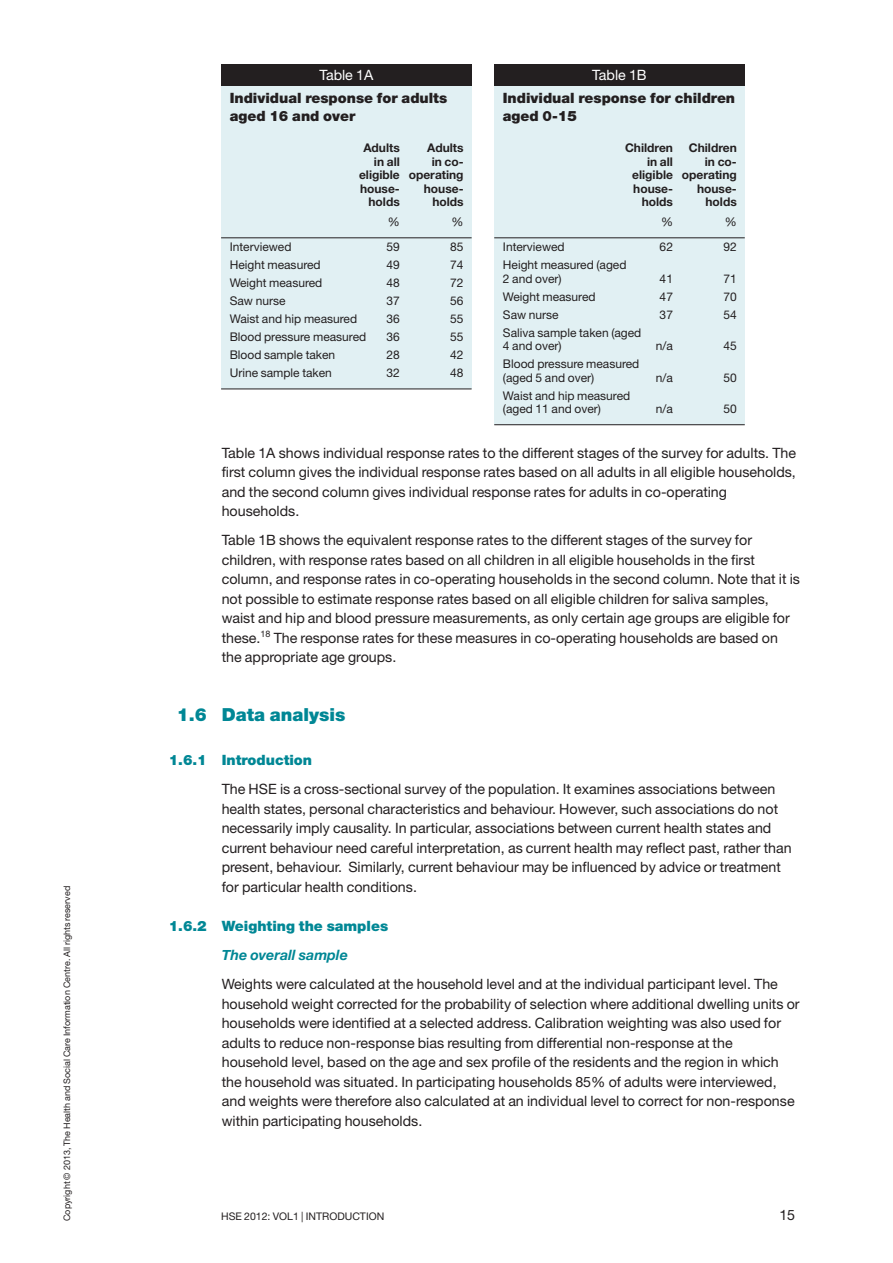
<style>
.page{position:relative;width:893px;height:1263px;background:#fff}
.page>*{position:absolute;margin:0;border:0;box-sizing:border-box;transform-origin:0 0}
.t1{font:900 18px "Helvetica Neue";color:#008795}
.t2{font:14.25px/19.5px "Helvetica Neue";color:#231f20}
.t3{font:900 14.25px/18px "Helvetica Neue";color:#231f20}
.t4{font:900 14.25px "Helvetica Neue";color:#008795}
.t5{font:italic 700 14.25px "Helvetica Neue";color:#008795}
.t6{font:14.25px "Helvetica Neue";color:#fff}
.t7{font:12px/13.5px "Helvetica Neue";color:#231f20}
.t8{font:700 12px/13.5px "Helvetica Neue";color:#231f20;text-align:justify}
.t9{font:10.5px "Helvetica Neue";color:#231f20}
.t10{font:9px "Helvetica Neue";color:#231f20}
</style>
<div class="page">
<div style="left:221px;top:86px;width:251px;height:303px;background:#e1f0f3"></div>
<div style="left:221px;top:65px;width:251px;height:21px;background:#231f20"></div>
<hr style="left:221px;top:238px;width:251px;height:1px;background:#231f20">
<hr style="left:221px;top:389px;width:251px;height:1px;background:#231f20">
<div style="left:494px;top:86px;width:251px;height:339px;background:#e1f0f3"></div>
<div style="left:494px;top:65px;width:251px;height:21px;background:#231f20"></div>
<hr style="left:494px;top:238px;width:251px;height:1px;background:#231f20">
<hr style="left:494px;top:424px;width:251px;height:1px;background:#231f20">
<p class="t10" style="left:64px;top:1221px;width:337px;rotate:-90deg">Copyright © 2013, The Health and Social Care Information Centre. All rights reserved</p>
<p class="t6" style="left:319px;top:70px;width:55px">Table 1A</p>
<p class="t3" style="left:230px;top:90px;width:219px">Individual response for adults aged 16 and over</p>
<p class="t8" style="left:363px;top:142px;width:38px">Adults</p>
<p class="t8" style="left:427px;top:142px;width:38px">Adults</p>
<p class="t8" style="left:374px;top:156px;width:27px">in all</p>
<p class="t8" style="left:359px;top:156px;width:106px;text-indent:73px">in co&shy;eligible operating house-</p>
<p class="t8" style="left:424px;top:183px;width:41px">house-</p>
<p class="t6" style="left:592px;top:70px;width:56px">Table 1B</p>
<p class="t3" style="left:503px;top:90px;width:234px">Individual response for children aged 0-15</p>
<p class="t8" style="left:625px;top:142px;width:49px">Children</p>
<p class="t8" style="left:689px;top:142px;width:49px">Children</p>
<p class="t8" style="left:647px;top:156px;width:27px">in all</p>
<p class="t8" style="left:632px;top:156px;width:106px;text-indent:73px">in co&shy;eligible operating house-</p>
<p class="t8" style="left:697px;top:183px;width:41px">house-</p>
<p class="t8" style="left:369px;top:196px;width:33px">holds</p>
<p class="t8" style="left:432px;top:196px;width:33px">holds</p>
<p class="t7" style="left:388px;top:216px;width:13px">%</p>
<p class="t7" style="left:452px;top:216px;width:13px">%</p>
<p class="t8" style="left:642px;top:196px;width:33px">holds</p>
<p class="t8" style="left:705px;top:196px;width:33px">holds</p>
<p class="t7" style="left:661px;top:216px;width:13px">%</p>
<p class="t7" style="left:725px;top:216px;width:13px">%</p>
<p class="t7" style="left:230px;top:241px;width:63px">Interviewed</p>
<p class="t7" style="left:386px;top:241px;width:15px">59</p>
<p class="t7" style="left:450px;top:241px;width:15px">85</p>
<p class="t7" style="left:230px;top:259px;width:92px">Height measured</p>
<p class="t7" style="left:386px;top:259px;width:15px">49</p>
<p class="t7" style="left:450px;top:259px;width:15px">74</p>
<p class="t7" style="left:230px;top:277px;width:94px">Weight measured</p>
<p class="t7" style="left:386px;top:277px;width:15px">48</p>
<p class="t7" style="left:450px;top:277px;width:15px">72</p>
<p class="t7" style="left:230px;top:295px;width:57px">Saw nurse</p>
<p class="t7" style="left:386px;top:295px;width:15px">37</p>
<p class="t7" style="left:450px;top:295px;width:15px">56</p>
<p class="t7" style="left:230px;top:313px;width:129px">Waist and hip measured</p>
<p class="t7" style="left:386px;top:313px;width:15px">36</p>
<p class="t7" style="left:450px;top:313px;width:15px">55</p>
<p class="t7" style="left:230px;top:331px;width:138px">Blood pressure measured</p>
<p class="t7" style="left:386px;top:331px;width:15px">36</p>
<p class="t7" style="left:450px;top:331px;width:15px">55</p>
<p class="t7" style="left:230px;top:349px;width:107px">Blood sample taken</p>
<p class="t7" style="left:386px;top:349px;width:15px">28</p>
<p class="t7" style="left:450px;top:349px;width:15px">42</p>
<p class="t7" style="left:230px;top:367px;width:104px">Urine sample taken</p>
<p class="t7" style="left:386px;top:367px;width:15px">32</p>
<p class="t7" style="left:450px;top:367px;width:15px">48</p>
<p class="t7" style="left:503px;top:241px;width:63px">Interviewed</p>
<p class="t7" style="left:660px;top:241px;width:15px">62</p>
<p class="t7" style="left:723px;top:241px;width:15px">92</p>
<p class="t7" style="left:503px;top:259px;width:125px">Height measured (aged<br>2 and over)</p>
<p class="t7" style="left:660px;top:273px;width:15px">41</p>
<p class="t7" style="left:723px;top:273px;width:15px">71</p>
<p class="t7" style="left:503px;top:291px;width:94px">Weight measured</p>
<p class="t7" style="left:660px;top:291px;width:15px">47</p>
<p class="t7" style="left:723px;top:291px;width:15px">70</p>
<p class="t7" style="left:503px;top:309px;width:57px">Saw nurse</p>
<p class="t7" style="left:660px;top:309px;width:15px">37</p>
<p class="t7" style="left:723px;top:309px;width:15px">54</p>
<p class="t7" style="left:503px;top:327px;width:140px">Saliva sample taken (aged<br>4 and over)</p>
<p class="t7" style="left:656px;top:340px;width:19px">n/a</p>
<p class="t7" style="left:723px;top:340px;width:15px">45</p>
<p class="t7" style="left:503px;top:358px;width:138px">Blood pressure measured (aged 5 and over)</p>
<p class="t7" style="left:656px;top:372px;width:19px">n/a</p>
<p class="t7" style="left:723px;top:372px;width:15px">50</p>
<p class="t7" style="left:503px;top:390px;width:129px">Waist and hip measured (aged 11 and over)</p>
<p class="t7" style="left:656px;top:403px;width:19px">n/a</p>
<p class="t7" style="left:723px;top:403px;width:15px">50</p>
<p class="t2" style="left:222px;top:444px;width:576px">Table 1A shows individual response rates to the different stages of the survey for adults. The first column gives the individual response rates based on all adults in all eligible households, and the second column gives individual response rates for adults in co-operating households.</p>
<p class="t2" style="left:222px;top:532px;width:580px">Table 1B shows the equivalent response rates to the different stages of the survey for children, with response rates based on all children in all eligible households in the first column, and response rates in co-operating households in the second column. Note that it is not possible to estimate response rates based on all eligible children for saliva samples, waist and hip and blood pressure measurements, as only certain age groups are eligible for these.<sup>18</sup> The response rates for these measures in co-operating households are based on the appropriate age groups.</p>
<p class="t1" style="left:177px;top:708px;width:170px">1.6 Data analysis</p>
<p class="t4" style="left:169px;top:755px;width:145px">1.6.1 Introduction</p>
<p class="t2" style="left:222px;top:781px;width:571px">The HSE is a cross-sectional survey of the population. It examines associations between health states, personal characteristics and behaviour. However, such associations do not necessarily imply causality. In particular, associations between current health states and current behaviour need careful interpretation, as current health may reflect past, rather than present, behaviour. Similarly, current behaviour may be influenced by advice or treatment for particular health conditions.</p>
<p class="t4" style="left:169px;top:920px;width:221px">1.6.2 Weighting the samples</p>
<p class="t5" style="left:222px;top:946px;width:128px">The overall sample</p>
<p class="t2" style="left:222px;top:976px;width:579px">Weights were calculated at the household level and at the individual participant level. The household weight corrected for the probability of selection where additional dwelling units or households were identified at a selected address. Calibration weighting was also used for adults to reduce non-response bias resulting from differential non-response at the household level, based on the age and sex profile of the residents and the region in which the household was situated. In participating households 85% of adults were interviewed, and weights were therefore also calculated at an individual level to correct for non-response within participating households.</p>
<p class="t9" style="left:221px;top:1213px;width:165px">HSE 2012: VOL1 | INTRODUCTION</p>
<p class="t2" style="left:779px;top:1207px;width:17px">15</p>
</div>
